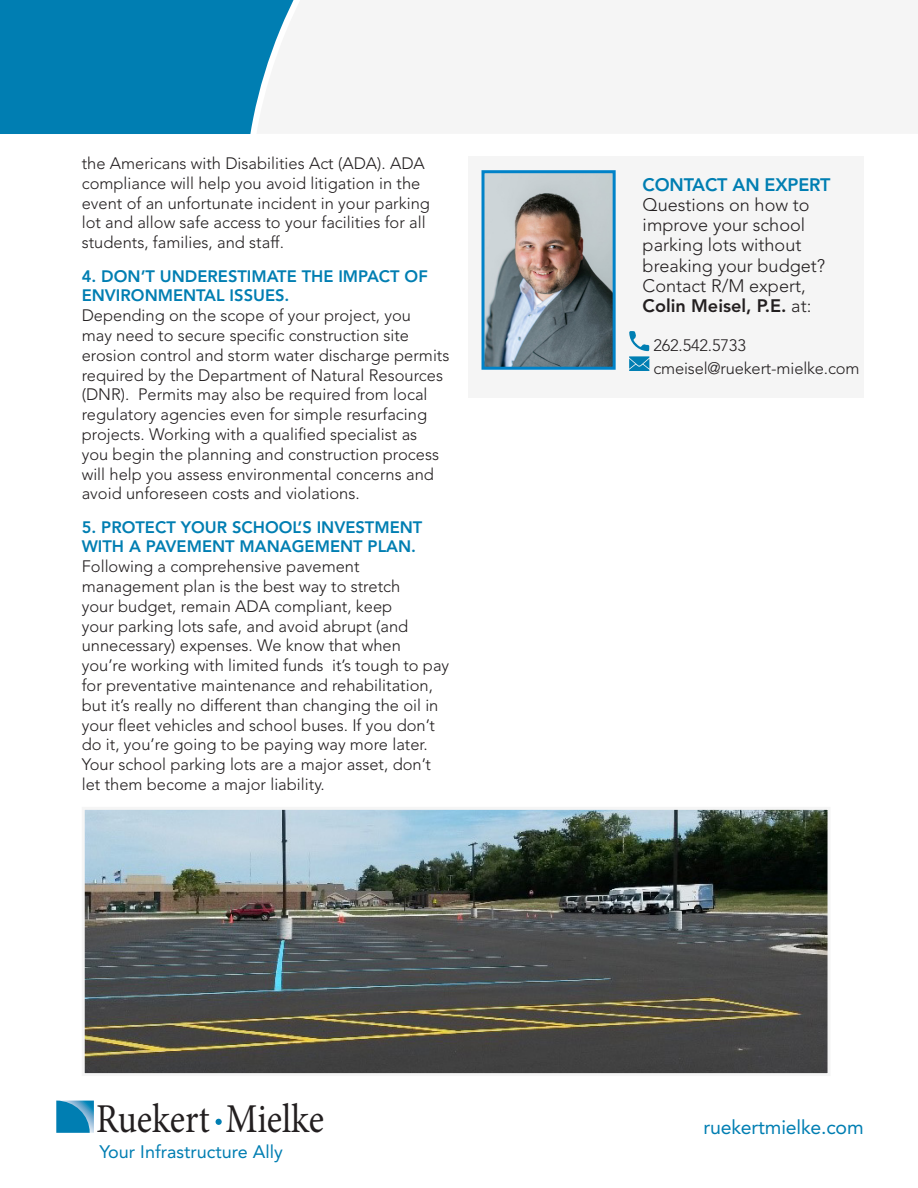
<style>
.page{position:relative;width:918px;height:1188px;background:#fff}
.page>*{position:absolute;margin:0;border:0;box-sizing:border-box;transform-origin:0 0}
.t1{font:40.95px "Minion Pro";letter-spacing:-.005em;color:#231f20;scale:.88 1}
.t2{font:19.5px "Avenir LT Std";letter-spacing:-.01em;color:#007eb2}
.Main_Text{font:300 18px/20.1px "Avenir LT Std";color:#231f20}
.t3{font:18px "Avenir LT Std";color:#007eb2}
.Main_Text-2{font:300 16.5px/19.8px "Avenir LT Std";color:#231f20}
.t4{font:800 16.5px/19.8px "Avenir LT Std";color:#007eb2}
.s1{font-weight:800;color:#007eb2}
.s2{font-weight:800}
</style>
<div class="page">
<svg style="left:216px;top:1119px;width:6px;height:6px"></svg>
<svg style="left:56px;top:1101px;width:38px;height:32px"></svg>
<svg style="left:0;top:0;width:294px;height:134px;background:#1488b7"></svg>
<img style="left:86px;top:811px;width:741px;height:261px">
<div style="left:82px;top:807px;width:749px;height:269px;border:3px solid #f5f5f5"></div>
<div style="left:468px;top:157px;width:395px;height:241px;background:#f5f5f5"></div>
<img style="left:486px;top:174px;width:126px;height:192px">
<div style="left:482px;top:170px;width:134px;height:200px;border:3px solid #0082c8"></div>
<svg style="left:629px;top:331px;width:20px;height:40px"></svg>
<p class="Main_Text-2" style="left:82px;top:154px;width:350px">the Americans with Disabilities Act (ADA). ADA compliance will help you avoid litigation in the event of an unfortunate incident in your parking lot and allow safe access to your facilities for all students, families, and staff.</p>
<p class="t4" style="left:82px;top:266px;width:348px">4. DON’T UNDERESTIMATE THE IMPACT OF<br>ENVIRONMENTAL ISSUES.</p>
<p class="Main_Text-2" style="left:82px;top:306px;width:369px">Depending on the scope of your project, you<br>may need to secure specific construction site erosion control and storm water discharge permits required by the Department of Natural Resources (DNR). Permits may also be required from local regulatory agencies even for simple resurfacing projects. Working with a qualified specialist as<br>you begin the planning and construction process will help you assess environmental concerns and avoid unforeseen costs and violations.</p>
<p class="t4" style="left:82px;top:517px;width:342px">5. PROTECT YOUR SCHOOL’S INVESTMENT<br>WITH A PAVEMENT MANAGEMENT PLAN.</p>
<p class="Main_Text-2" style="left:82px;top:557px;width:369px">Following a comprehensive pavement management plan is the best way to stretch<br>your budget, remain ADA compliant, keep<br>your parking lots safe, and avoid abrupt (and unnecessary) expenses. We know that when you’re working with limited funds it’s tough to pay for preventative maintenance and rehabilitation, but it’s really no different than changing the oil in your fleet vehicles and school buses. If you don’t do it, you’re going to be paying way more later.<br>Your school parking lots are a major asset, don’t let them become a major liability.</p>
<h1 class="t1" style="left:96px;top:1092px;width:261px">Ruekert Mielke</h1>
<p class="t3" style="left:100px;top:1141px;width:185px">Your Infrastructure Ally</p>
<p class="Main_Text" style="left:643px;top:175px;width:189px"><span class="s1">CONTACT AN EXPERT<br></span>Questions on how to improve your school parking lots without breaking your budget?<br>Contact R/M expert,<br><span class="s2">Colin Meisel, P.E.</span> at:</p>
<p class="Main_Text-2" style="left:653px;top:334px;width:208px;line-height:22.5px">262.542.5733 cmeisel@ruekert-mielke.com</p>
<p class="t2" style="left:703px;top:1116px;width:162px">ruekertmielke.com</p>
</div>
